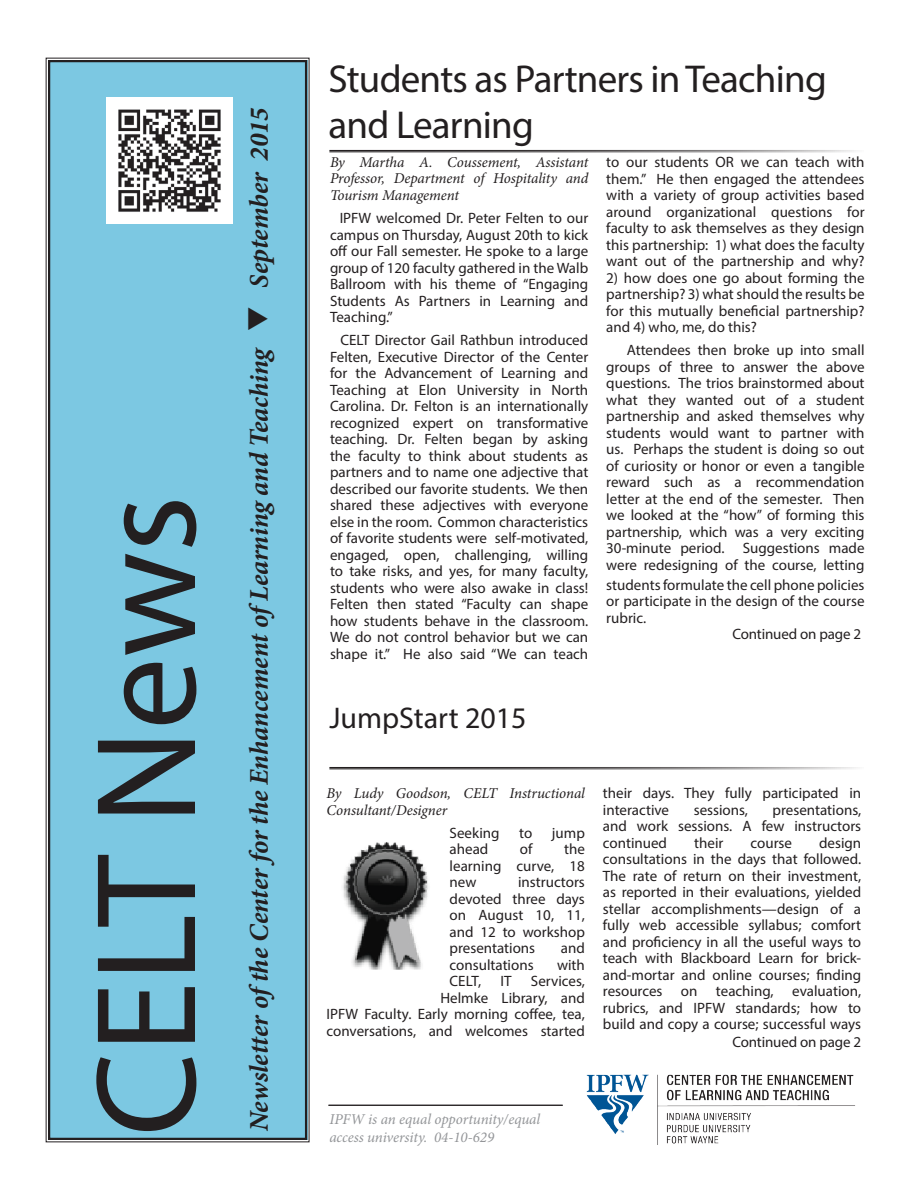
<style>
.page{position:relative;width:918px;height:1188px;background:#fff}
.page>*{position:absolute;margin:0;border:0;box-sizing:border-box;transform-origin:0 0}
.t1{font:144px "Myriad Pro";color:#231f20}
.Headline_1{font:39px/46.8px "Myriad Pro";letter-spacing:-.02em;color:#231f20}
.Headline_2{font:30px "Myriad Pro";color:#231f20}
.Newsletter_Subtitle{font:italic 700 27px "Minion Pro";letter-spacing:-.005em;color:#231f20}
.Byline_text{font:15px/16.5px "Myriad Pro";color:#231f20;text-align:justify}
.Byline_text-2{font:italic 15px/16.5px "Minion Pro";letter-spacing:-.01em;color:#231f20;text-align:justify}
.t2{font:italic 15px/18px "Minion Pro";letter-spacing:-.005em;color:#939598}
.Continued_on_page{font:15px "Myriad Pro";letter-spacing:-.01em;color:#231f20}
</style>
<div class="page">
<div style="left:45px;top:57px;width:265px;height:1086px;background:#7cc8e2"></div>
<div style="left:48px;top:60px;width:259px;height:1080px;border:2px solid #231f20"></div>
<hr style="left:329px;top:150px;width:535px;height:3px;background:#231f20">
<img style="left:343px;top:842px;width:85px;height:128px">
<img style="left:106px;top:97px;width:127px;height:127px">
<img style="left:586px;top:1074px;width:269px;height:71px">
<hr style="left:328px;top:1105px;width:235px;height:1px;background:#231f20">
<hr style="left:329px;top:767px;width:535px;height:3px;background:#231f20">
<p class="t1" style="left:58px;top:1136px;width:642px;rotate:-90deg">CELT News</p>
<p class="Newsletter_Subtitle" style="left:240px;top:1131px;width:1025px;rotate:-90deg">Newsletter ofthe Center for the Enhancement ofLearning and Teaching ❑ September 2015</p>
<p class="Headline_1" style="left:328px;top:54px;width:500px">Students as Partners in Teaching and Learning</p>
<p class="Byline_text-2" style="left:330px;top:154px;width:260px">By Martha A. Coussement, Assistant Professor, Department of Hospitality and Tourism Management</p>
<p class="Byline_text" style="left:330px;top:210px;width:260px;text-indent:10px">IPFW welcomed Dr. Peter Felten to our campus on Thursday, August 20th to kick off our Fall semester. He spoke to a large group of 120 faculty gathered in the Walb Ballroom with his theme of “Engaging Students As Partners in Learning and Teaching.”</p>
<p class="Byline_text" style="left:330px;top:332px;width:260px;text-indent:10px">CELT Director Gail Rathbun introduced Felten, Executive Director of the Center for the Advancement of Learning and Teaching at Elon University in North Carolina. Dr. Felton is an internationally recognized expert on transformative teaching. Dr. Felten began by asking the faculty to think about students as partners and to name one adjective that described our favorite students. We then shared these adjectives with everyone else in the room. Common characteristics of favorite students were self-motivated, engaged, open, challenging, willing to take risks, and yes, for many faculty, students who were also awake in class!<br>Felten then stated “Faculty can shape how students behave in the classroom.<br>We do not control behavior but we can shape it.” He also said “We can teach</p>
<p class="Byline_text" style="left:606px;top:154px;width:260px">to our students OR we can teach with them.” He then engaged the attendees with a variety of group activities based around organizational questions for faculty to ask themselves as they design this partnership: 1) what does the faculty want out of the partnership and why?</p>
<p class="Byline_text" style="left:606px;top:269px;width:260px">2) how does one go about forming the partnership? 3) what should the results be for this mutually beneficial partnership? and 4) who, me, do this?</p>
<p class="Byline_text" style="left:606px;top:342px;width:260px;text-indent:20px">Attendees then broke up into small groups of three to answer the above questions. The trios brainstormed about what they wanted out of a student partnership and asked themselves why students would want to partner with us. Perhaps the student is doing so out of curiosity or honor or even a tangible reward such as a recommendation letter at the end of the semester. Then we looked at the “how” of forming this partnership, which was a very exciting 30-minute period. Suggestions made were redesigning of the course, letting</p>
<p class="Byline_text" style="left:606px;top:576px;width:260px">students formulate the cell phone policies or participate in the design of the course rubric.</p>
<p class="Continued_on_page" style="left:732px;top:625px;width:130px">Continued on page 2</p>
<p class="Headline_2" style="left:329px;top:700px;width:199px">JumpStart 2015</p>
<p class="Byline_text-2" style="left:327px;top:785px;width:260px">By Ludy Goodson, CELT Instructional<br>Consultant/Designer</p>
<p class="Byline_text" style="left:450px;top:824px;width:52px">Seeking</p>
<p class="Byline_text" style="left:519px;top:824px;width:15px">to</p>
<p class="Byline_text" style="left:552px;top:824px;width:34px">jump</p>
<p class="Byline_text" style="left:450px;top:841px;width:40px">ahead</p>
<p class="Byline_text" style="left:520px;top:841px;width:14px">of</p>
<p class="Byline_text" style="left:450px;top:841px;width:137px;text-indent:114px">the learning curve, 18 new</p>
<p class="Byline_text" style="left:450px;top:874px;width:137px;text-indent:69px">instructors devoted three days on August 10, 11, and 12 to workshop presentations</p>
<p class="Byline_text" style="left:561px;top:940px;width:26px">and</p>
<p class="Byline_text" style="left:450px;top:956px;width:86px">consultations</p>
<p class="Byline_text" style="left:557px;top:956px;width:29px">with</p>
<p class="Byline_text" style="left:450px;top:973px;width:33px">CELT,</p>
<p class="Byline_text" style="left:500px;top:973px;width:13px">IT</p>
<p class="Byline_text" style="left:327px;top:973px;width:260px;text-align:right">Services,<br>Helmke Library, and<br>IPFW Faculty. Early morning coffee, tea, conversations, and welcomes started</p>
<p class="Byline_text" style="left:603px;top:785px;width:260px">their days. They fully participated in interactive</p>
<p class="Byline_text" style="left:603px;top:801px;width:260px;text-indent:170px">presentations, and work sessions. A few instructors continued</p>
<p class="Byline_text" style="left:694px;top:801px;width:56px">sessions,</p>
<p class="Byline_text" style="left:603px;top:834px;width:260px;text-indent:216px">design consultations in the days that followed.<br>The rate of return on their investment, as reported in their evaluations, yielded stellar accomplishments—design of a fully web accessible syllabus; comfort and proficiency in all the useful ways to teach with Blackboard Learn for brick&shy;and-mortar and online courses; finding resources on teaching, evaluation, rubrics, and IPFW standards; how to build and copy a course; successful ways</p>
<p class="Continued_on_page" style="left:732px;top:1033px;width:130px">Continued on page 2</p>
<p class="Byline_text" style="left:694px;top:834px;width:31px">their</p>
<p class="Byline_text" style="left:751px;top:834px;width:43px">course</p>
<p class="t2" style="left:329px;top:1110px;width:212px">IPFW is an equal opportunity/equal access university. 04-10-629</p>
</div>
